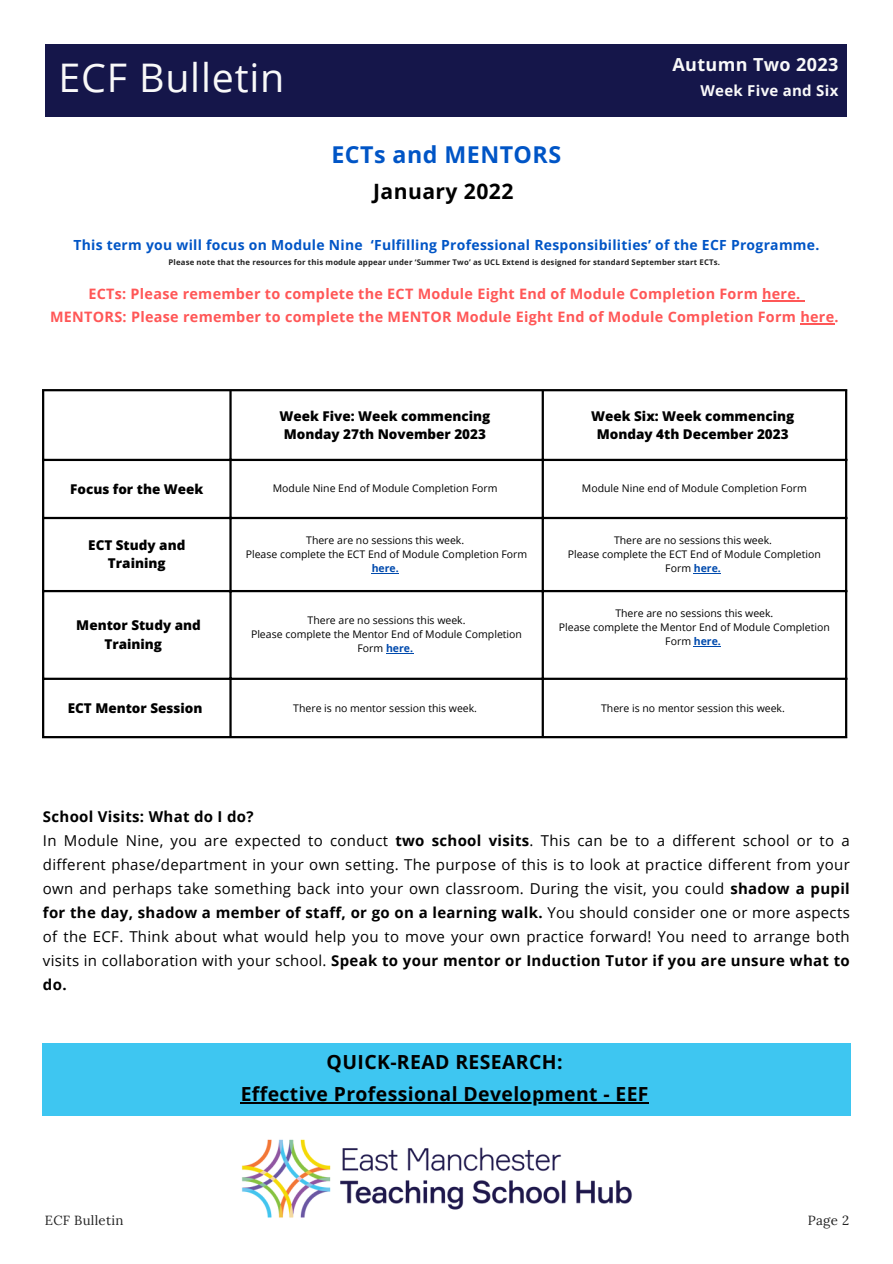
<style>
.page{position:relative;width:893px;height:1264px;background:#fff}
.page>*{position:absolute;margin:0;border:0;box-sizing:border-box;transform-origin:0 0}
.t1{font:39.45px "Open Sans";letter-spacing:.02em;color:#f9f9f9}
.t2{font:700 23.25px "Open Sans";letter-spacing:.02em;color:#0055c6}
.t3{font:700 21.15px "Open Sans";letter-spacing:.02em;color:#000}
.t4{font:700 19.35px "Open Sans";letter-spacing:.02em;color:#000}
.t5{font:700 18px "Open Sans";letter-spacing:.02em;color:#f9f9f9}
.t6{font:15px/24px "Open Sans";letter-spacing:.02em;color:#000;text-align:justify}
.t7{font:700 15px "Open Sans";letter-spacing:.02em;color:#000}
.t8{font:700 15px "Open Sans";letter-spacing:.02em;color:#f9f9f9}
.t9{font:700 14.4px "Open Sans";letter-spacing:.02em;color:#ff5757}
.t10{font:700 13.95px "Open Sans";letter-spacing:.02em;color:#0055c6}
.t11{font:800 13.5px/18.3px "Open Sans";color:#000;text-align:center}
.t12{font:13.2px "Lora";letter-spacing:.02em;color:#222}
.t13{font:10.5px/14px "Open Sans";color:#000;text-align:center}
.t14{font:700 7.8px "Open Sans";letter-spacing:.02em;color:#222}
.s1{font-weight:700;color:#004aad}
.s2{font-weight:700}
</style>
<div class="page">
<div style="left:45px;top:45px;width:801px;height:72px;background:#15164a"></div>
<img style="left:241px;top:1139px;width:391px;height:79px">
<div style="left:42px;top:1043px;width:808px;height:72px;background:#3ec6f1"></div>
<hr style="left:762px;top:300px;width:38px;height:1px;background:#ff5757">
<hr style="left:800px;top:323px;width:34px;height:1px;background:#ff5757">
<svg style="left:372px;top:573px;width:27px;height:1px"></svg>
<svg style="left:693px;top:573px;width:27px;height:1px"></svg>
<svg style="left:386px;top:653px;width:27px;height:1px"></svg>
<svg style="left:693px;top:646px;width:27px;height:1px"></svg>
<hr style="left:42px;top:391px;width:2px;height:345px;background:#000">
<hr style="left:229px;top:391px;width:3px;height:345px;background:#000">
<hr style="left:541px;top:391px;width:3px;height:345px;background:#000">
<hr style="left:845px;top:391px;width:2px;height:345px;background:#000">
<hr style="left:42px;top:389px;width:805px;height:2px;background:#000">
<hr style="left:42px;top:459px;width:805px;height:2px;background:#000">
<hr style="left:42px;top:517px;width:805px;height:2px;background:#000">
<hr style="left:42px;top:590px;width:805px;height:2px;background:#000">
<hr style="left:42px;top:677px;width:805px;height:3px;background:#000">
<hr style="left:42px;top:736px;width:805px;height:2px;background:#000">
<hr style="left:241px;top:1101px;width:408px;height:2px;background:#000">
<p class="t1" style="left:58px;top:50px;width:227px">ECF Bulletin</p>
<p class="t5" style="left:672px;top:51px;width:167px">Autumn Two 2023</p>
<p class="t8" style="left:700px;top:80px;width:139px">Week Five and Six</p>
<p class="t2" style="left:331px;top:138px;width:231px">ECTs and MENTORS</p>
<p class="t3" style="left:373px;top:176px;width:142px">January 2022</p>
<p class="t10" style="left:73px;top:235px;width:747px">This term you will focus on Module Nine ‘Fulfilling Professional Responsibilities’ of the ECF Programme.</p>
<p class="t14" style="left:168px;top:257px;width:553px">Please note that the resources for this module appear under ‘Summer Two’ as UCL Extend is designed for standard September start ECTs.</p>
<p class="t9" style="left:88px;top:283px;width:713px">ECTs: Please remember to complete the ECT Module Eight End of Module Completion Form here.</p>
<p class="t9" style="left:50px;top:307px;width:790px">MENTORS: Please remember to complete the MENTOR Module Eight End of Module Completion Form here.</p>
<p class="t11" style="left:279px;top:406px;width:212px">Week Five: Week commencing</p>
<p class="t11" style="left:284px;top:424px;width:204px">Monday 27th November 2023</p>
<p class="t11" style="left:591px;top:406px;width:205px">Week Six: Week commencing</p>
<p class="t11" style="left:596px;top:424px;width:193px">Monday 4th December 2023</p>
<p class="t11" style="left:70px;top:479px;width:135px">Focus for the Week</p>
<p class="t13" style="left:273px;top:481px;width:226px">Module Nine End of Module Completion Form</p>
<p class="t13" style="left:582px;top:481px;width:226px">Module Nine end of Module Completion Form</p>
<p class="t11" style="left:88px;top:535px;width:99px">ECT Study and<br>Training</p>
<p class="t13" style="left:306px;top:533px;width:159px">There are no sessions this week.</p>
<p class="t13" style="left:246px;top:547px;width:283px">Please complete the ECT End of Module Completion Form <span class="s1">here.</span></p>
<p class="t11" style="left:104px;top:616px;width:98px;text-align:left;text-indent:-28px">Mentor Study and<br>Training</p>
<p class="t13" style="left:307px;top:613px;width:159px">There are no sessions this week.</p>
<p class="t13" style="left:251px;top:627px;width:272px">Please complete the Mentor End of Module Completion<br>Form <span class="s1">here.</span></p>
<p class="t13" style="left:614px;top:533px;width:159px">There are no sessions this week.</p>
<p class="t13" style="left:567px;top:547px;width:254px">Please complete the ECT End of Module Completion<br>Form <span class="s1">here.</span></p>
<p class="t13" style="left:615px;top:606px;width:159px">There are no sessions this week.</p>
<p class="t13" style="left:558px;top:620px;width:272px">Please complete the Mentor End of Module Completion<br>Form <span class="s1">here.</span></p>
<p class="t11" style="left:68px;top:698px;width:136px">ECT Mentor Session</p>
<p class="t13" style="left:293px;top:700px;width:185px">There is no mentor session this week.</p>
<p class="t13" style="left:601px;top:700px;width:185px">There is no mentor session this week.</p>
<p class="t7" style="left:43px;top:806px;width:212px">School Visits: What do I do?</p>
<p class="t6" style="left:43px;top:828px;width:808px">In Module Nine, you are expected to conduct <span class="s2">two school visits</span>. This can be to a different school or to a different phase/department in your own setting. The purpose of this is to look at practice different from your own and perhaps take something back into your own classroom. During the visit, you could <span class="s2">shadow a pupil for the day, shadow a member of staff, or go on a learning walk.</span> You should consider one or more aspects of the ECF. Think about what would help you to move your own practice forward! You need to arrange both visits in collaboration with your school. <span class="s2">Speak to your mentor or Induction Tutor if you are unsure what to do.</span></p>
<p class="t4" style="left:326px;top:1048px;width:237px">QUICK-READ RESEARCH:</p>
<p class="t4" style="left:241px;top:1080px;width:409px">Effective Professional Development - EEF</p>
<p class="t12" style="left:45px;top:1211px;width:80px">ECF Bulletin</p>
<p class="t12" style="left:807px;top:1211px;width:43px">Page 2</p>
</div>
